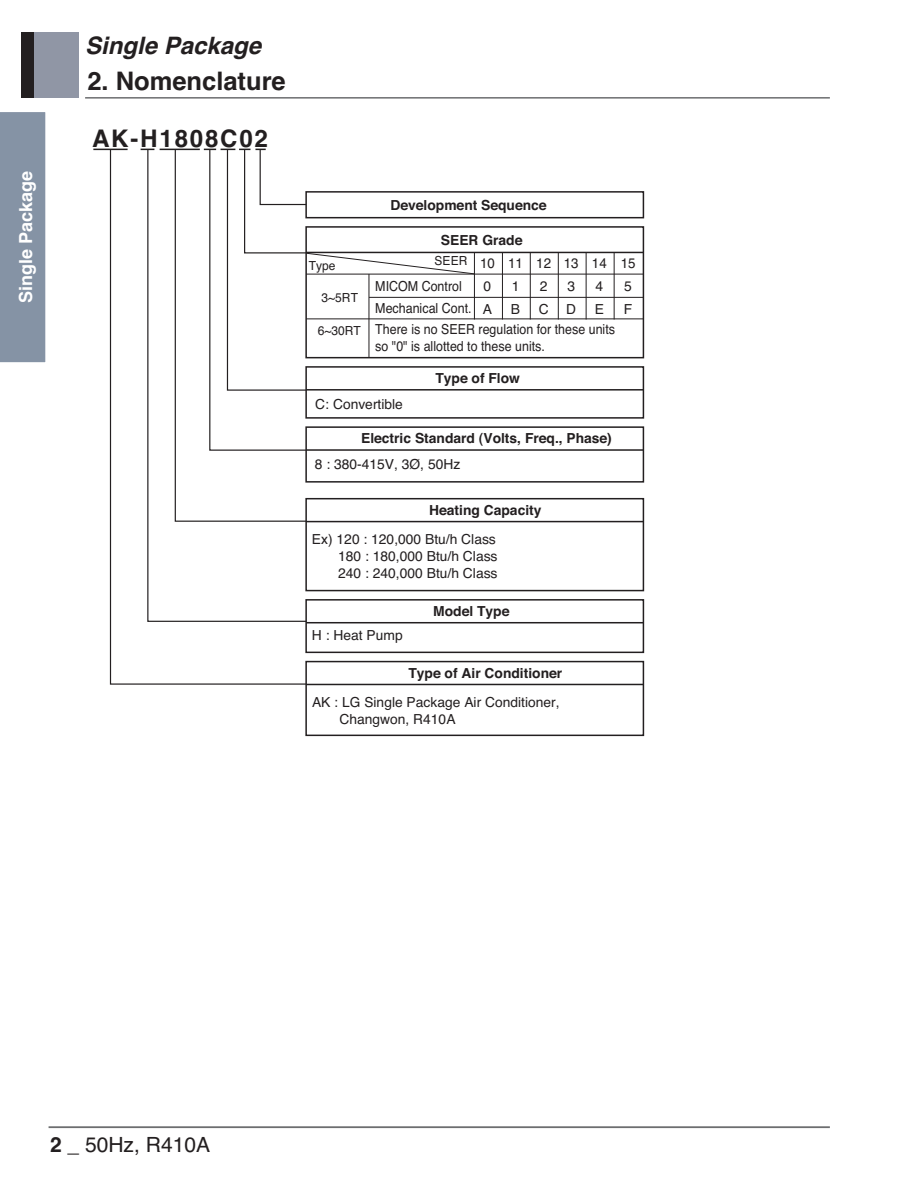
<style>
.page{position:relative;width:915px;height:1191px;background:#fff}
.page>*{position:absolute;margin:0;border:0;box-sizing:border-box;transform-origin:0 0}
.t1{font:700 25.5px "Helvetica";color:#231f20}
.t2{font:700 24.3px "Helvetica";letter-spacing:.07em;color:#231f20}
.t3{font:italic 700 24px "Helvetica";color:#231f20}
.t4{font:21px "Helvetica";color:#231f20}
.t5{font:700 18px "Helvetica";color:#fff}
.t6{font:13.8px/17.2px "Helvetica";color:#231f20}
.t7{font:700 13.8px "Helvetica";color:#231f20}
.t8{font:13.8px/21.3px "Helvetica";color:#231f20;scale:.9 1}
.t9{font:13.8px "Helvetica";color:#231f20;scale:.96 1}
.t10{font:12.45px "Helvetica";color:#231f20;scale:.96 1}
.s1{font-weight:700}
</style>
<div class="page">
<div style="left:21px;top:32px;width:22px;height:66px;background:#231f20"></div>
<div style="left:34px;top:32px;width:45px;height:66px;background:#9096a5"></div>
<hr style="left:85px;top:97px;width:744px;height:2px;background:#6d6e70">
<hr style="left:49px;top:1126px;width:780px;height:2px;background:#6d6e70">
<div style="left:0;top:112px;width:46px;height:251px;background:#8593a5"></div>
<hr style="left:93px;top:149px;width:34px;height:1px;background:#231f20">
<svg style="left:109px;top:148px;width:198px;height:537px"></svg>
<svg style="left:147px;top:148px;width:160px;height:474px"></svg>
<svg style="left:174px;top:148px;width:133px;height:374px"></svg>
<hr style="left:306px;top:252px;width:337px;height:1px;background:#231f20">
<div style="left:305px;top:226px;width:339px;height:132px;border:2px solid #231f20"></div>
<hr style="left:306px;top:274px;width:337px;height:1px;background:#231f20">
<hr style="left:369px;top:297px;width:274px;height:1px;background:#231f20">
<hr style="left:306px;top:318px;width:337px;height:1px;background:#231f20">
<hr style="left:502px;top:253px;width:1px;height:66px;background:#231f20">
<hr style="left:529px;top:253px;width:1px;height:66px;background:#231f20">
<hr style="left:557px;top:253px;width:1px;height:66px;background:#231f20">
<hr style="left:585px;top:253px;width:1px;height:66px;background:#231f20">
<hr style="left:613px;top:253px;width:1px;height:66px;background:#231f20">
<svg style="left:204px;top:148px;width:271px;height:303px"></svg>
<div style="left:305px;top:191px;width:339px;height:27px;border:2px solid #231f20"></div>
<div style="left:305px;top:366px;width:339px;height:52px;border:2px solid #231f20"></div>
<hr style="left:306px;top:389px;width:337px;height:1px;background:#231f20">
<div style="left:305px;top:426px;width:339px;height:56px;border:2px solid #231f20"></div>
<hr style="left:306px;top:449px;width:337px;height:2px;background:#231f20">
<div style="left:305px;top:498px;width:339px;height:93px;border:2px solid #231f20"></div>
<hr style="left:306px;top:521px;width:337px;height:1px;background:#231f20">
<div style="left:305px;top:599px;width:339px;height:54px;border:2px solid #231f20"></div>
<hr style="left:306px;top:622px;width:337px;height:1px;background:#231f20">
<div style="left:305px;top:661px;width:339px;height:75px;border:2px solid #231f20"></div>
<hr style="left:306px;top:683px;width:337px;height:2px;background:#231f20">
<h3 class="t5" style="left:19px;top:303px;width:134px;rotate:-90deg">Single Package</h3>
<h3 class="t3" style="left:85px;top:37px;width:178px">Single Package</h3>
<h1 class="t1" style="left:87px;top:72px;width:200px">2. Nomenclature</h1>
<h2 class="t2" style="left:92px;top:129px;width:177px">AK-H1808C02</h2>
<p class="t10" style="left:308px;top:261px;width:29px">Type</p>
<p class="t10" style="left:321px;top:293px;width:39px">3~5RT</p>
<p class="t10" style="left:317px;top:326px;width:46px">6~30RT</p>
<p class="t7" style="left:390px;top:200px;width:158px">Development Sequence</p>
<p class="t7" style="left:441px;top:235px;width:83px">SEER Grade</p>
<p class="t9" style="left:480px;top:258px;width:163px">10 11 12 13 14 15</p>
<p class="t8" style="left:375px;top:277px;width:98px">MICOM Control</p>
<p class="t6" style="left:483px;top:279px;width:9px">0</p>
<p class="t6" style="left:511px;top:279px;width:9px">1</p>
<p class="t6" style="left:539px;top:279px;width:9px">2</p>
<p class="t6" style="left:567px;top:279px;width:9px">3</p>
<p class="t6" style="left:595px;top:279px;width:9px">4</p>
<p class="t6" style="left:624px;top:279px;width:9px">5</p>
<p class="t8" style="left:375px;top:299px;width:268px">Mechanical Cont.<br>There is no SEER regulation for these units</p>
<p class="t8" style="left:375px;top:337px;width:190px">so "0" is allotted to these units.</p>
<p class="t10" style="left:434px;top:256px;width:36px">SEER</p>
<p class="t6" style="left:482px;top:302px;width:11px">A</p>
<p class="t6" style="left:538px;top:302px;width:11px">C</p>
<p class="t6" style="left:510px;top:302px;width:11px">B</p>
<p class="t6" style="left:566px;top:302px;width:11px">D</p>
<p class="t6" style="left:594px;top:302px;width:11px">E</p>
<p class="t6" style="left:623px;top:302px;width:10px">F</p>
<p class="t7" style="left:435px;top:373px;width:86px">Type of Flow</p>
<p class="t6" style="left:315px;top:397px;width:89px">C: Convertible</p>
<p class="t7" style="left:361px;top:433px;width:252px">Electric Standard (Volts, Freq., Phase)</p>
<p class="t6" style="left:315px;top:457px;width:147px">8 : 380-415V, 3Ø, 50Hz</p>
<p class="t7" style="left:429px;top:505px;width:114px">Heating Capacity</p>
<p class="t6" style="left:338px;top:531px;width:161px;text-indent:-26px">Ex) 120 : 120,000 Btu/h Class<br>180 : 180,000 Btu/h Class<br>240 : 240,000 Btu/h Class</p>
<p class="t6" style="left:312px;top:628px;width:92px">H : Heat Pump</p>
<p class="t7" style="left:433px;top:606px;width:78px">Model Type</p>
<p class="t7" style="left:408px;top:668px;width:155px">Type of Air Conditioner</p>
<p class="t6" style="left:339px;top:695px;width:222px;line-height:16.6px;text-indent:-27px">AK : LG Single Package Air Conditioner,<br>Changwon, R410A</p>
<h3 class="t4" style="left:50px;top:1136px;width:161px"><span class="s1">2</span> _ 50Hz, R410A</h3>
</div>
